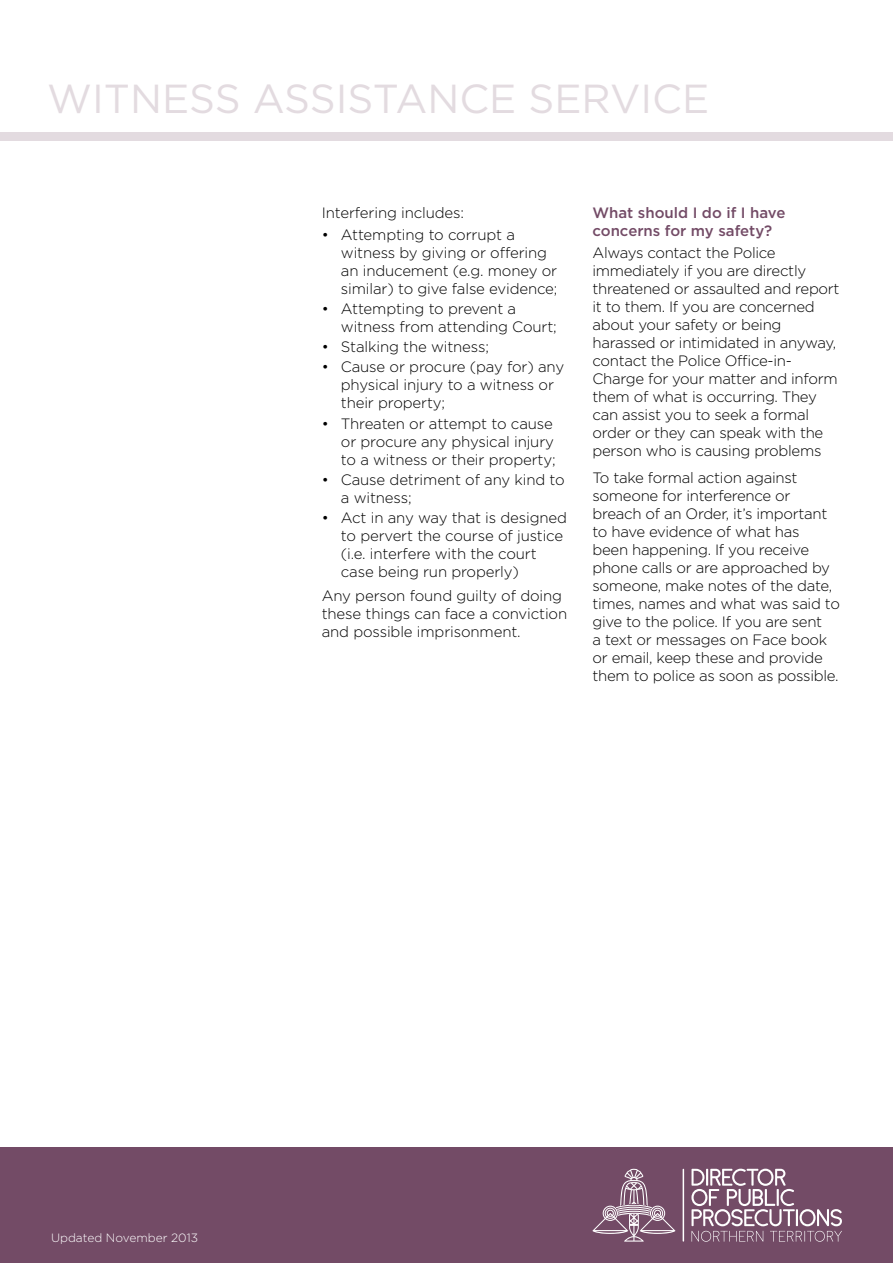
<style>
.page{position:relative;width:893px;height:1263px;background:#fff}
.page>*{position:absolute;margin:0;border:0;box-sizing:border-box;transform-origin:0 0}
.t1{font:40.5px "Gotham";color:#e3dbe0}
.t2{font:300 15px/18px "Gotham";letter-spacing:-.02em;color:#000}
.t3{font:500 15px/18px "Gotham";color:#734b66}
.t4{font:300 12px "Gotham";color:#fff}
</style>
<div class="page">
<div style="left:0;top:132px;width:893px;height:8px;background:#e3dbe0"></div>
<div style="left:0;top:1147px;width:893px;height:116px;background:#734b66"></div>
<svg style="left:691px;top:1169px;width:151px;height:73px"></svg>
<hr style="left:683px;top:1169px;width:1px;height:72px;background:#fff">
<svg style="left:592px;top:1169px;width:83px;height:72px"></svg>
<h1 class="t1" style="left:47px;top:76px;width:664px">WITNESS ASSISTANCE SERVICE</h1>
<p class="t2" style="left:322px;top:203px;width:144px">Interfering includes:</p>
<p class="t2" style="left:341px;top:225px;width:218px;text-indent:-19px">• Attempting to corrupt a witness by giving or offering an inducement (e.g. money or similar) to give false evidence;</p>
<p class="t2" style="left:341px;top:300px;width:217px;text-indent:-19px">• Attempting to prevent a witness from attending Court;</p>
<p class="t2" style="left:322px;top:338px;width:169px">• Stalking the witness;</p>
<p class="t2" style="left:341px;top:358px;width:225px;text-indent:-19px">• Cause or procure (pay for) any physical injury to a witness or their property;</p>
<p class="t2" style="left:341px;top:414px;width:216px;text-indent:-19px">• Threaten or attempt to cause or procure any physical injury to a witness or their property;</p>
<p class="t2" style="left:341px;top:470px;width:225px;text-indent:-19px">• Cause detriment of any kind to a witness;</p>
<p class="t2" style="left:341px;top:508px;width:228px;text-indent:-19px">• Act in any way that is designed to pervert the course of justice (i.e. interfere with the court case being run properly)</p>
<p class="t2" style="left:322px;top:587px;width:247px">Any person found guilty of doing these things can face a conviction and possible imprisonment.</p>
<p class="t3" style="left:592px;top:203px;width:194px">What should I do if I have concerns for my safety?</p>
<p class="t2" style="left:592px;top:243px;width:249px">Always contact the Police immediately if you are directly threatened or assaulted and report it to them. If you are concerned about your safety or being harassed or intimidated in anyway, contact the Police Office-in-<br>Charge for your matter and inform them of what is occurring. They can assist you to seek a formal order or they can speak with the person who is causing problems</p>
<p class="t2" style="left:592px;top:468px;width:249px">To take formal action against someone for interference or breach of an Order, it’s important to have evidence of what has<br>been happening. If you receive phone calls or are approached by someone, make notes of the date, times, names and what was said to give to the police. If you are sent<br>a text or messages on Face book or email, keep these and provide them to police as soon as possible.</p>
<p class="t4" style="left:51px;top:1231px;width:148px">Updated November 2013</p>
</div>
